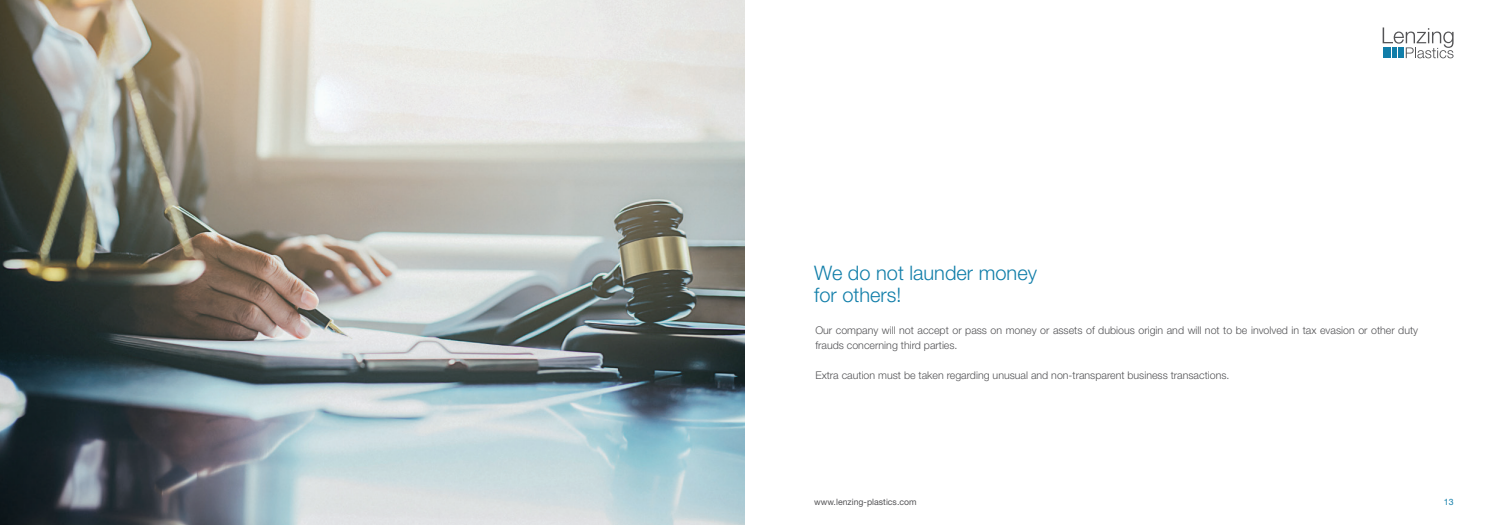
<style>
.page{position:relative;width:1489px;height:525px;background:#fff}
.page>*{position:absolute;margin:0;border:0;box-sizing:border-box;transform-origin:0 0}
.t1{font:300 20px "Helvetica Neue LT Pro";color:#117ea9}
.t2{font:300 10.62px/15px "Helvetica Neue LT Pro";color:#535355}
.t3{font:8.75px "Helvetica Neue LT Pro";color:#535355}
.t4{font:8.75px "Helvetica Neue LT Pro";color:#117ea9}
</style>
<div class="page">
<svg style="left:1382px;top:27px;width:71px;height:31px"></svg>
<img style="left:0;top:0;width:744px;height:524px">
<p class="t1" style="left:814px;top:261px;width:224px">We do not launder money</p>
<p class="t1" style="left:814px;top:282px;width:89px">for others!</p>
<p class="t2" style="left:815px;top:322px;width:604px">Our company will not accept or pass on money or assets of dubious origin and will not to be involved in tax evasion or other duty frauds concerning third parties.</p>
<p class="t2" style="left:815px;top:367px;width:415px">Extra caution must be taken regarding unusual and non-transparent business transactions.</p>
<p class="t3" style="left:814px;top:496px;width:104px">www.lenzing-plastics.com</p>
<p class="t4" style="left:1443px;top:496px;width:11px">13</p>
</div>
